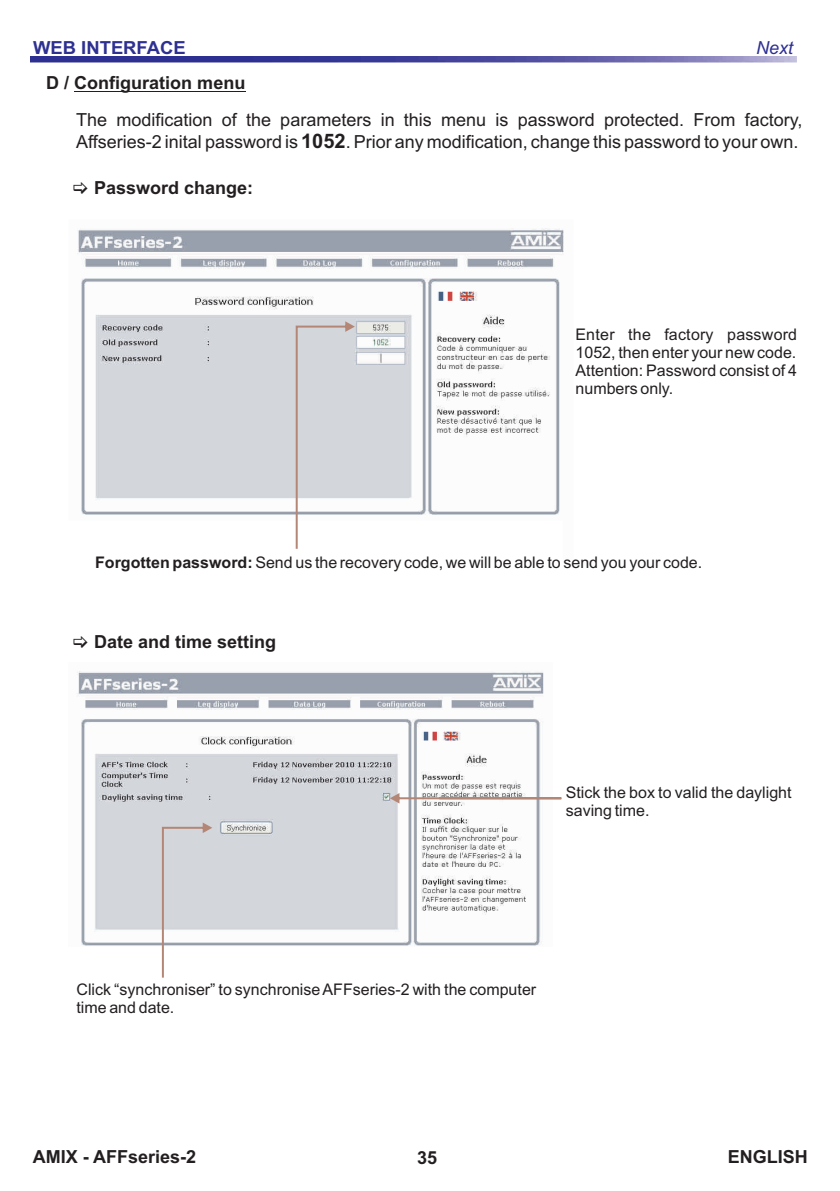
<style>
.page{position:relative;width:840px;height:1191px;background:#fff}
.page>*{position:absolute;margin:0;border:0;box-sizing:border-box;transform-origin:0 0}
.t1{font:18px/22px "Arial";color:#231f20}
.t2{font:700 18px "Arial";color:#231f20}
.t3{font:700 18px "Arial";color:#2e3092}
.t4{font:italic 18px "Arial";color:#2e3092}
.t5{font:16px/17.8px "Arial";color:#231f20}
.s1{font-weight:700;font-size:20px}
.s2{font-weight:700}
</style>
<div class="page">
<img style="left:77px;top:671px;width:467px;height:275px">
<img style="left:77px;top:228px;width:487px;height:287px">
<img style="left:30px;top:57px;width:766px;height:5px">
<hr style="left:74px;top:91px;width:171px;height:1px;background:#231f20">
<svg style="left:295px;top:321px;width:59px;height:228px"></svg>
<svg style="left:162px;top:822px;width:50px;height:155px"></svg>
<svg style="left:389px;top:793px;width:172px;height:10px"></svg>
<p class="t3" style="left:33px;top:41px;width:154px">WEB INTERFACE</p>
<p class="t4" style="left:755px;top:41px;width:39px">Next</p>
<p class="t2" style="left:46px;top:76px;width:201px">D / Configuration menu</p>
<p class="t1" style="left:76px;top:110px;width:727px">The modification of the parameters in this menu is password protected. From factory,<br>Affseries-2 inital password is <span class="s1">1052</span>. Prior any modification, change this password to your own.</p>
<p class="t2" style="left:94px;top:180px;width:161px">Password change:</p>
<p class="t5" style="left:575px;top:327px;width:223px;text-align:justify">Enter the factory password 1052, then enter your new code.<br>Attention: Password consist of 4 numbers only.</p>
<p class="t5" style="left:95px;top:554px;width:608px"><span class="s2">Forgotten password:</span> Send us the recovery code, we will be able to send you your code.</p>
<p class="t2" style="left:94px;top:634px;width:184px">Date and time setting</p>
<p class="t5" style="left:565px;top:784px;width:227px">Stick the box to valid the daylight saving time.</p>
<p class="t5" style="left:76px;top:981px;width:461px">Click “synchroniser” to synchronise AFFseries-2 with the computer time and date.</p>
<p class="t2" style="left:33px;top:1150px;width:165px">AMIX - AFFseries-2</p>
<p class="t2" style="left:417px;top:1150px;width:22px">35</p>
<p class="t2" style="left:727px;top:1150px;width:82px">ENGLISH</p>
</div>
